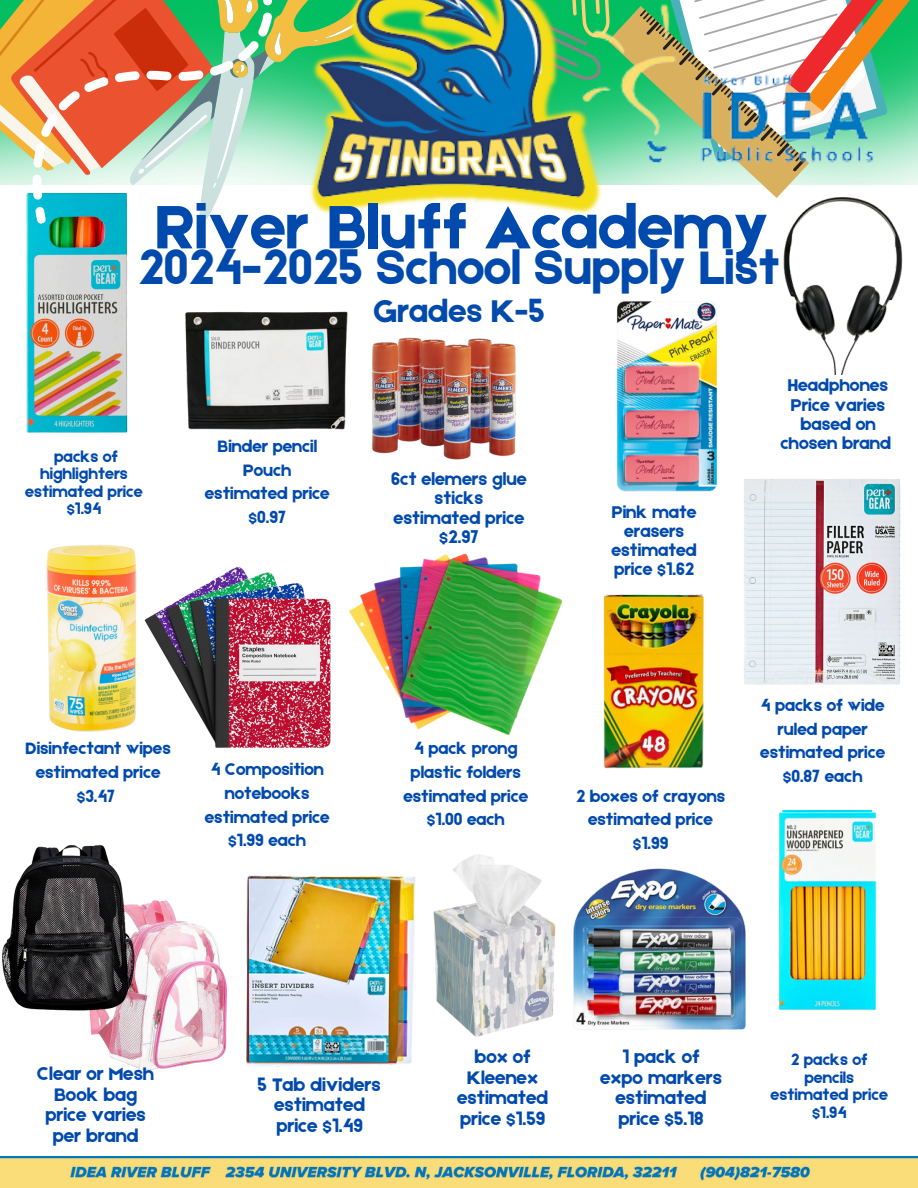
<style>
.page{position:relative;width:918px;height:1188px;background:#fff}
.page>*{position:absolute;margin:0;border:0;box-sizing:border-box;transform-origin:0 0}
.t1{font:65.1px "Etna";color:#004aad}
.t2{font:49.95px "Etna";color:#004aad}
.t3{font:33.45px "Etna";color:#004aad}
.t4{font:19.35px/20.5px "Etna";color:#004aad;text-align:center}
.t5{font:18.45px/19.5px "Etna";color:#004aad;text-align:center}
.t6{font:18px/19.2px "Etna";color:#004aad;text-align:center}
.t7{font:17.55px/23.7px "Etna";color:#004aad;text-align:center}
.t8{font:16.5px/17.5px "Etna";color:#004aad;text-align:center}
</style>
<div class="page">
<img style="left:0;top:1157px;width:918px;height:31px">
<img style="left:233px;top:311px;width:115px;height:119px">
<img style="left:778px;top:811px;width:99px;height:200px">
<img style="left:372px;top:337px;width:144px;height:123px">
<img style="left:616px;top:301px;width:101px;height:191px">
<img style="left:783px;top:268px;width:119px;height:107px">
<img style="left:449px;top:854px;width:100px;height:182px">
<img style="left:549px;top:868px;width:197px;height:162px">
<img style="left:189px;top:567px;width:142px;height:181px">
<img style="left:349px;top:553px;width:179px;height:183px">
<img style="left:696px;top:455px;width:205px;height:230px">
<img style="left:528px;top:562px;width:252px;height:252px">
<img style="left:26px;top:201px;width:207px;height:232px">
<img style="left:247px;top:875px;width:202px;height:192px">
<img style="left:46px;top:545px;width:143px;height:187px">
<svg style="left:89px;top:218px;width:144px;height:26px"></svg>
<svg style="left:54px;top:201px;width:179px;height:17px"></svg>
<img style="left:311px;top:0;width:196px;height:214px">
<svg style="left:0;top:0;width:462px;height:201px;background:#a7a67f"></svg>
<svg style="left:33px;top:206px;width:15px;height:19px"></svg>
<img style="left:90px;top:900px;width:157px;height:170px">
<img style="left:2px;top:845px;width:156px;height:171px">
<img style="left:507px;top:0;width:411px;height:268px">
<h3 class="t1" style="left:155px;top:181px;width:615px">River Bluff Academy</h3>
<h3 class="t2" style="left:138px;top:232px;width:643px">2024-2025 School Supply List</h3>
<h3 class="t3" style="left:373px;top:288px;width:173px">Grades K-5</h3>
<h3 class="t8" style="left:40px;top:447px;width:89px">packs of highlighters</h3>
<h3 class="t8" style="left:25px;top:482px;width:119px">estimated price $1.94</h3>
<p class="t7" style="left:205px;top:433px;width:126px">Binder pencil<br>Pouch estimated price $0.97</p>
<p class="t5" style="left:391px;top:468px;width:137px">6ct elemers glue sticks estimated price $2.97</p>
<p class="t7" style="left:26px;top:736px;width:147px">Disinfectant wipes estimated price $3.47</p>
<p class="t7" style="left:403px;top:736px;width:126px">4 pack prong plastic folders estimated price $1.00 each</p>
<p class="t7" style="left:205px;top:757px;width:126px">4 Composition notebooks estimated price $1.99 each</p>
<h3 class="t6" style="left:612px;top:501px;width:87px">Pink mate erasers estimated price $1.62</h3>
<h3 class="t6" style="left:780px;top:375px;width:112px">Headphones<br>Price varies based on chosen brand</h3>
<p class="t7" style="left:576px;top:783px;width:151px">2 boxes of crayons estimated price $1.99</p>
<p class="t7" style="left:760px;top:692px;width:126px">4 packs of wide ruled paper estimated price $0.87 each</p>
<h3 class="t4" style="left:37px;top:1063px;width:119px">Clear or Mesh<br>Book bag price varies per brand</h3>
<p class="t4" style="left:258px;top:1073px;width:125px">5 Tab dividers estimated price $1.49</p>
<h3 class="t4" style="left:457px;top:1045px;width:93px">box of<br>Kleenex estimated price $1.59</h3>
<h3 class="t4" style="left:600px;top:1045px;width:124px">1 pack of expo markers estimated price $5.18</h3>
<p class="t8" style="left:791px;top:1050px;width:78px">2 packs of pencils</p>
<p class="t8" style="left:771px;top:1085px;width:119px">estimated price $1.94</p>
</div>
